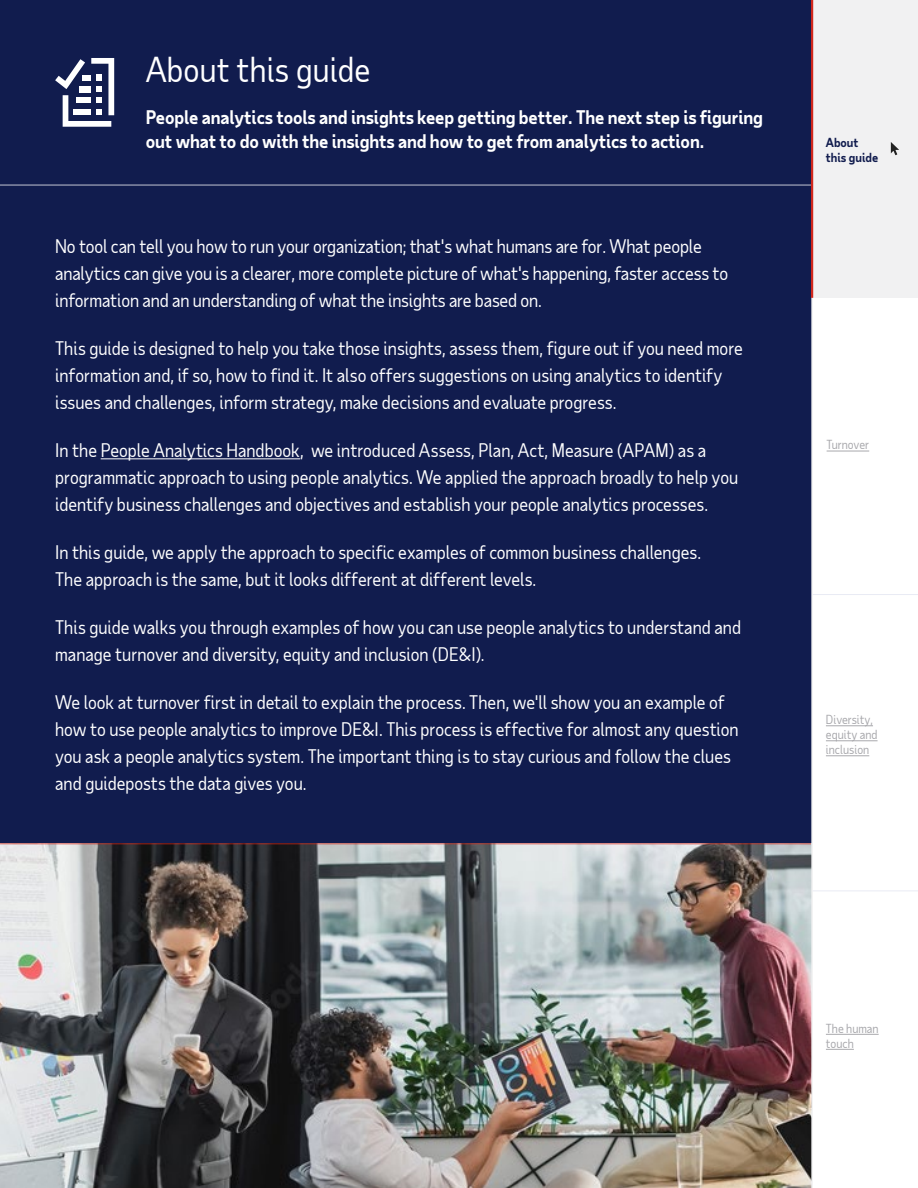
<style>
.page{position:relative;width:918px;height:1188px;background:#fff}
.page>*{position:absolute;margin:0;border:0;box-sizing:border-box;transform-origin:0 0}
.t1{font:33px "Taub Sans";letter-spacing:.005em;color:#fff}
.t2{font:18px/27px "Taub Sans";color:#fff}
.t3{font:700 18px/24px "Taub Sans";letter-spacing:-.01em;color:#fff}
.t4{font:12px/15px "Taub Sans";color:#a8a8ac}
.t5{font:700 12px/15px "Taub Sans";color:#111c4e}
</style>
<div class="page">
<div style="left:0;top:0;width:813px;height:1178px;background:#111c4e"></div>
<hr style="left:101px;top:459px;width:199px;height:1px;background:#fff">
<img style="left:0;top:844px;width:811px;height:344px">
<hr style="left:0;top:184px;width:811px;height:2px;background:#fff">
<hr style="left:0;top:843px;width:811px;height:1px;background:#d0271d">
<div style="left:813px;top:0;width:105px;height:298px;background:#f1f1f2"></div>
<hr style="left:827px;top:451px;width:42px;height:1px;background:#a8a8ac">
<hr style="left:826px;top:726px;width:47px;height:1px;background:#a8a8ac">
<hr style="left:826px;top:741px;width:52px;height:1px;background:#a8a8ac">
<hr style="left:826px;top:756px;width:43px;height:1px;background:#a8a8ac">
<hr style="left:826px;top:1034px;width:53px;height:1px;background:#a8a8ac">
<svg style="left:826px;top:1049px;width:28px;height:1px"></svg>
<hr style="left:811px;top:26px;width:2px;height:1162px;background:#f1f1f2">
<hr style="left:813px;top:594px;width:105px;height:1px;background:#e9ebf4">
<hr style="left:813px;top:891px;width:105px;height:1px;background:#e9ebf4">
<hr style="left:811px;top:0;width:2px;height:298px;background:#d0271d">
<svg style="left:891px;top:142px;width:8px;height:13px"></svg>
<svg style="left:55px;top:58px;width:59px;height:69px"></svg>
<div style="left:82px;top:75px;width:8px;height:5px;background:#fff"></div>
<h1 class="t1" style="left:146px;top:48px;width:226px">About this guide</h1>
<p class="t3" style="left:146px;top:104px;width:619px">People analytics tools and insights keep getting better. The next step is figuring out what to do with the insights and how to get from analytics to action.</p>
<p class="t2" style="left:55px;top:232px;width:674px">No tool can tell you how to run your organization; that's what humans are for. What people analytics can give you is a clearer, more complete picture of what's happening, faster access to information and an understanding of what the insights are based on.</p>
<p class="t2" style="left:55px;top:334px;width:689px">This guide is designed to help you take those insights, assess them, figure out if you need more information and, if so, how to find it. It also offers suggestions on using analytics to identify issues and challenges, inform strategy, make decisions and evaluate progress.</p>
<p class="t2" style="left:55px;top:436px;width:685px">In the People Analytics Handbook, we introduced Assess, Plan, Act, Measure (APAM) as a programmatic approach to using people analytics. We applied the approach broadly to help you identify business challenges and objectives and establish your people analytics processes.</p>
<p class="t2" style="left:55px;top:538px;width:648px">In this guide, we apply the approach to specific examples of common business challenges.<br>The approach is the same, but it looks different at different levels.</p>
<p class="t2" style="left:55px;top:613px;width:687px">This guide walks you through examples of how you can use people analytics to understand and manage turnover and diversity, equity and inclusion (DE&amp;I).</p>
<p class="t2" style="left:55px;top:688px;width:685px">We look at turnover first in detail to explain the process. Then, we'll show you an example of how to use people analytics to improve DE&amp;I. This process is effective for almost any question you ask a people analytics system. The important thing is to stay curious and follow the clues and guideposts the data gives you.</p>
<p class="t5" style="left:826px;top:135px;width:54px">About this guide</p>
<p class="t4" style="left:827px;top:437px;width:44px">Turnover</p>
<p class="t4" style="left:826px;top:712px;width:53px">Diversity, equity and inclusion</p>
<p class="t4" style="left:826px;top:1021px;width:54px">The human touch</p>
</div>
